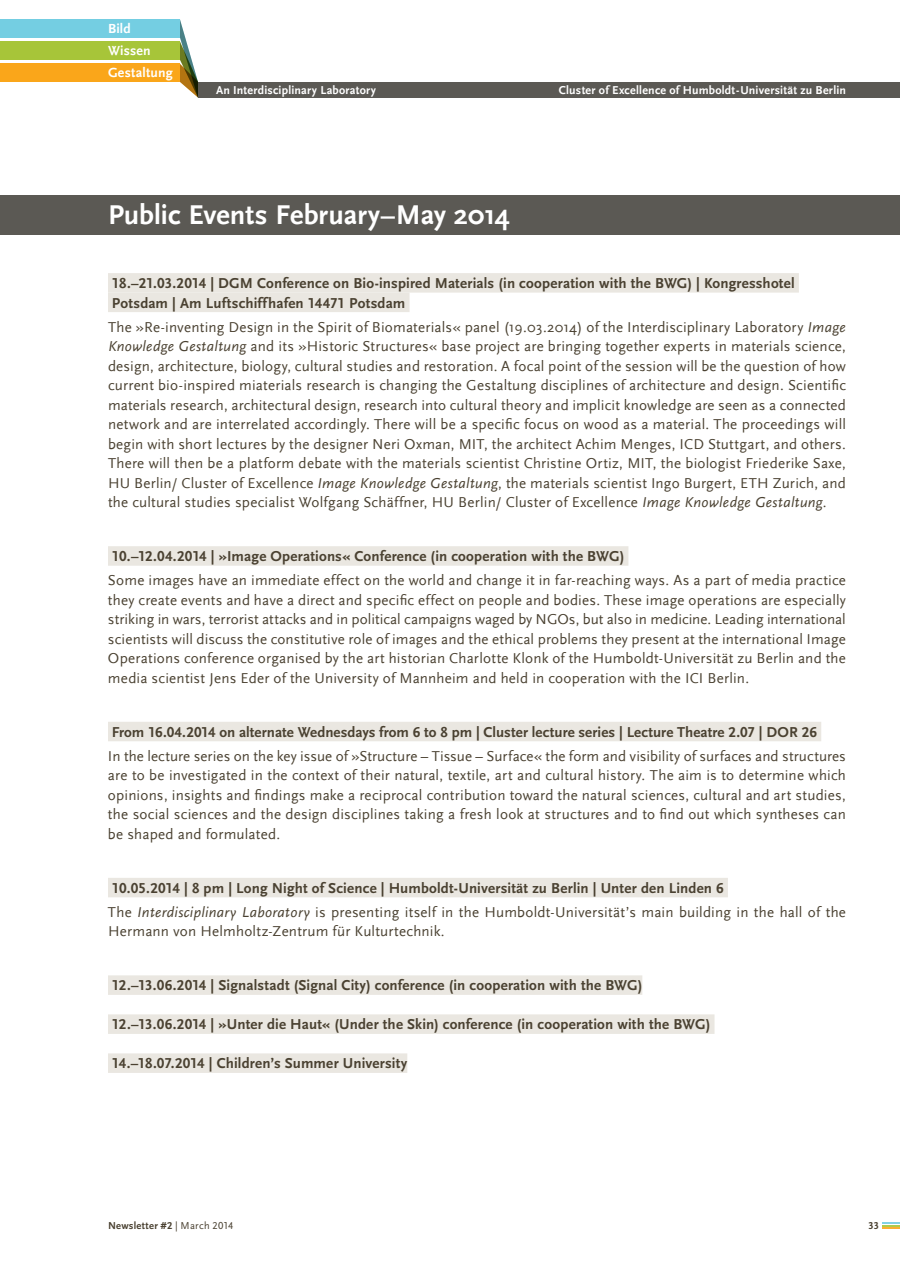
<style>
.page{position:relative;width:900px;height:1268px;background:#fff}
.page>*{position:absolute;margin:0;border:0;box-sizing:border-box;transform-origin:0 0}
.t1{font:700 28.5px "Scala Sans";color:#fff}
.t2{font:15px/19.5px "Scala Sans";letter-spacing:.015em;color:#4a4131;text-align:justify}
.t3{font:15px/19.5px "Scala Sans Bold LF";letter-spacing:.01em;color:#4a4131}
.t4{font:700 13.8px "Scala Sans";letter-spacing:.015em;color:#fff}
.t5{font:700 12px "Scala Sans";letter-spacing:.02em;color:#fff}
.t6{font:10.5px "Scala Sans Bold LF";letter-spacing:.025em;color:#4a4131}
.s1{font-style:italic}
.s2{font-family:"Scala Sans Regular LF"}
</style>
<div class="page">
<svg style="left:180px;top:20px;width:18px;height:78px"></svg>
<div style="left:0;top:20px;width:180px;height:18px;background:#74cee2"></div>
<div style="left:0;top:42px;width:180px;height:18px;background:#a7c539"></div>
<div style="left:0;top:64px;width:180px;height:18px;background:#faa61a"></div>
<div style="left:198px;top:82px;width:702px;height:16px;background:#5b5954"></div>
<svg style="left:882px;top:1222px;width:18px;height:6px"></svg>
<div style="left:108px;top:273px;width:691px;height:19px;background:#eae7e1"></div>
<div style="left:108px;top:292px;width:302px;height:20px;background:#eae7e1"></div>
<div style="left:108px;top:546px;width:520px;height:20px;background:#eae7e1"></div>
<div style="left:108px;top:722px;width:713px;height:19px;background:#eae7e1"></div>
<div style="left:108px;top:878px;width:620px;height:19px;background:#eae7e1"></div>
<div style="left:108px;top:975px;width:534px;height:19px;background:#eae7e1"></div>
<div style="left:108px;top:1014px;width:607px;height:20px;background:#eae7e1"></div>
<div style="left:108px;top:1053px;width:299px;height:19px;background:#eae7e1"></div>
<div style="left:0;top:195px;width:900px;height:39px;background:#5b5954"></div>
<p class="t4" style="left:108px;top:21px;width:24px">Bild</p>
<p class="t4" style="left:108px;top:43px;width:44px">Wissen</p>
<p class="t4" style="left:108px;top:66px;width:66px">Gestaltung</p>
<p class="t5" style="left:216px;top:83px;width:161px">An Interdisciplinary Laboratory</p>
<p class="t5" style="left:559px;top:83px;width:289px">Cluster of Excellence of Humboldt-Universität zu Berlin</p>
<h1 class="t1" style="left:108px;top:199px;width:403px">Public Events February–May 2014</h1>
<p class="t3" style="left:112px;top:274px;width:684px">18.–21.03.2014 | DGM Conference on Bio-inspired Materials (in cooperation with the BWG) | Kongresshotel<br>Potsdam | Am Luftschiffhafen 14471 Potsdam</p>
<p class="t2" style="left:108px;top:317px;width:740px">The »Re-inventing Design in the Spirit of Biomaterials« panel (19.03.2014) of the Interdisciplinary Laboratory <span class="s1">Image Knowledge Gestaltung</span> and its »Historic Structures« base project are bringing together experts in materials science, design, architecture, biology, cultural studies and restoration. A focal point of the session will be the question of how current bio-inspired miaterials research is changing the Gestaltung disciplines of architecture and design. Scientific materials research, architectural design, research into cultural theory and implicit knowledge are seen as a connected network and are interrelated accordingly. There will be a specific focus on wood as a material. The proceedings will begin with short lectures by the designer Neri Oxman, MIT, the architect Achim Menges, ICD Stuttgart, and others.<br>There will then be a platform debate with the materials scientist Christine Ortiz, MIT, the biologist Friederike Saxe, HU Berlin/ Cluster of Excellence <span class="s1">Image Knowledge Gestaltung</span>, the materials scientist Ingo Burgert, ETH Zurich, and the cultural studies specialist Wolfgang Schäffner, HU Berlin/ Cluster of Excellence <span class="s1">Image Knowledge Gestaltung</span>.</p>
<p class="t3" style="left:112px;top:547px;width:514px">10.–12.04.2014 | »Image Operations« Conference (in cooperation with the BWG)</p>
<p class="t2" style="left:108px;top:571px;width:739px">Some images have an immediate effect on the world and change it in far-reaching ways. As a part of media practice they create events and have a direct and specific effect on people and bodies. These image operations are especially striking in wars, terrorist attacks and in political campaigns waged by NGOs, but also in medicine. Leading international scientists will discuss the constitutive role of images and the ethical problems they present at the international Image Operations conference organised by the art historian Charlotte Klonk of the Humboldt-Universität zu Berlin and the media scientist Jens Eder of the University of Mannheim and held in cooperation with the ICI Berlin.</p>
<p class="t3" style="left:112px;top:722px;width:707px">From 16.04.2014 on alternate Wednesdays from 6 to 8 pm | Cluster lecture series | Lecture Theatre 2.07 | DOR 26</p>
<p class="t2" style="left:108px;top:746px;width:740px">In the lecture series on the key issue of »Structure – Tissue – Surface« the form and visibility of surfaces and structures are to be investigated in the context of their natural, textile, art and cultural history. The aim is to determine which opinions, insights and findings make a reciprocal contribution toward the natural sciences, cultural and art studies, the social sciences and the design disciplines taking a fresh look at structures and to find out which syntheses can be shaped and formulated.</p>
<p class="t3" style="left:112px;top:878px;width:613px">10.05.2014 | 8 pm | Long Night of Science | Humboldt-Universität zu Berlin | Unter den Linden 6</p>
<p class="t2" style="left:108px;top:902px;width:740px">The <span class="s1">Interdisciplinary Laboratory</span> is presenting itself in the Humboldt-Universität’s main building in the hall of the<br>Hermann von Helmholtz-Zentrum für Kulturtechnik.</p>
<p class="t3" style="left:112px;top:976px;width:532px">12.–13.06.2014 | Signalstadt (Signal City) conference (in cooperation with the BWG)</p>
<p class="t3" style="left:112px;top:1015px;width:600px">12.–13.06.2014 | »Unter die Haut« (Under the Skin) conference (in cooperation with the BWG)</p>
<p class="t3" style="left:112px;top:1054px;width:297px">14.–18.07.2014 | Children’s Summer University</p>
<p class="t6" style="left:108px;top:1219px;width:127px">Newsletter #2 <span class="s2">| March 2014</span></p>
<p class="t6" style="left:868px;top:1219px;width:12px">33</p>
</div>
